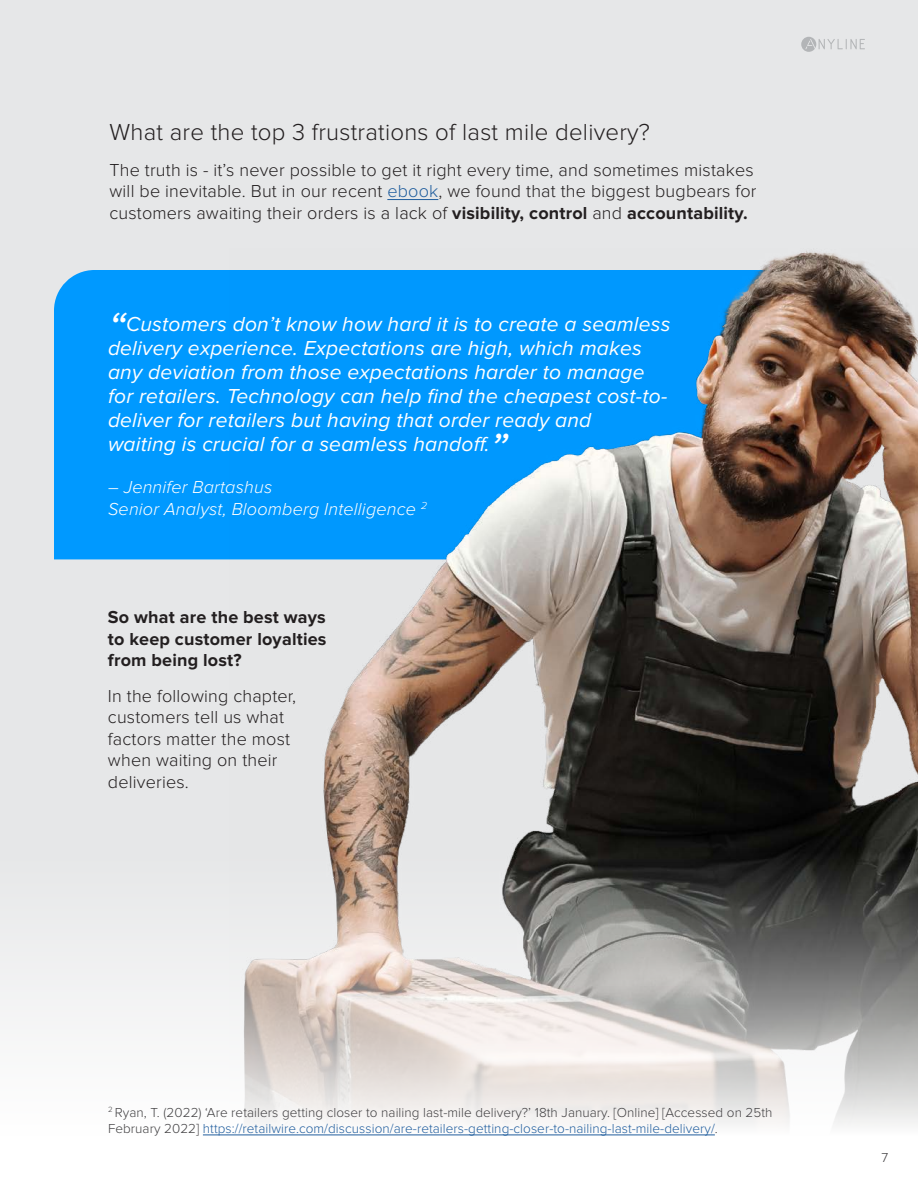
<style>
.page{position:relative;width:918px;height:1188px;background:#e6e7e8}
.page>*{position:absolute;margin:0;border:0;box-sizing:border-box;transform-origin:0 0}
.t1{font:300 24px "Proxima Nova";letter-spacing:.01em;color:#231f20}
.t2{font:italic 21px/24px "Proxima Nova";letter-spacing:.01em;color:#fff}
.t3{font:300 18px/21.6px "Proxima Nova";letter-spacing:.01em;color:#231f20}
.t4{font:700 18px/21.6px "Proxima Nova";letter-spacing:.01em;color:#231f20;text-align:justify}
.t5{font:italic 300 18px/21.6px "Proxima Nova";letter-spacing:.01em;color:#fff}
.t6{font:300 13.5px/16.2px "Proxima Nova";letter-spacing:.005em;color:#414042}
.s1{color:#215e9e}
.s2{font-weight:700}
.s3{font-size:45px}
</style>
<div class="page">
<div style="left:54px;top:270px;width:176px;height:289px;background:#09f"></div>
<hr style="left:387px;top:199px;width:51px;height:1px;background:#215e9e">
<img style="left:230px;top:251px;width:688px;height:573px">
<svg style="left:0;top:824px;width:918px;height:364px"></svg>
<hr style="left:203px;top:1135px;width:512px;height:1px;background:#215e9e">
<svg style="left:801px;top:37px;width:64px;height:15px"></svg>
<h1 class="t1" style="left:110px;top:119px;width:542px">What are the top 3 frustrations of last mile delivery?</h1>
<p class="t3" style="left:110px;top:159px;width:649px">The truth is - it’s never possible to get it right every time, and sometimes mistakes will be inevitable. But in our recent <span class="s1">ebook</span>, we found that the biggest bugbears for customers awaiting their orders is a lack of <span class="s2">visibility, control</span> and <span class="s2">accountability.</span></p>
<p class="t2" style="left:108px;top:312px;width:564px"><span class="s3">“</span>Customers don’t know how hard it is to create a seamless delivery experience. Expectations are high, which makes any deviation from those expectations harder to manage for retailers. Technology can help find the cheapest cost-to&shy;deliver for retailers but having that order ready and<br>waiting is crucial for a seamless handoff.<span class="s3">”</span></p>
<p class="t5" style="left:108px;top:477px;width:321px">– Jennifer Bartashus<br>Senior Analyst, Bloomberg Intelligence <sup>2</sup></p>
<p class="t4" style="left:108px;top:607px;width:220px">So what are the best ways to keep customer loyalties from being lost?</p>
<p class="t3" style="left:108px;top:685px;width:190px">In the following chapter, customers tell us what factors matter the most when waiting on their deliveries.</p>
<p class="t6" style="left:108px;top:1104px;width:666px"><sup>2</sup> Ryan, T. (2022) ‘Are retailers getting closer to nailing last-mile delivery?’ 18th January. [Online] [Accessed on 25th<br>February 2022] <span class="s1">https://retailwire.com/discussion/are-retailers-getting-closer-to-nailing-last-mile-delivery/</span>.</p>
<p class="t6" style="left:881px;top:1149px;width:8px">7</p>
</div>
